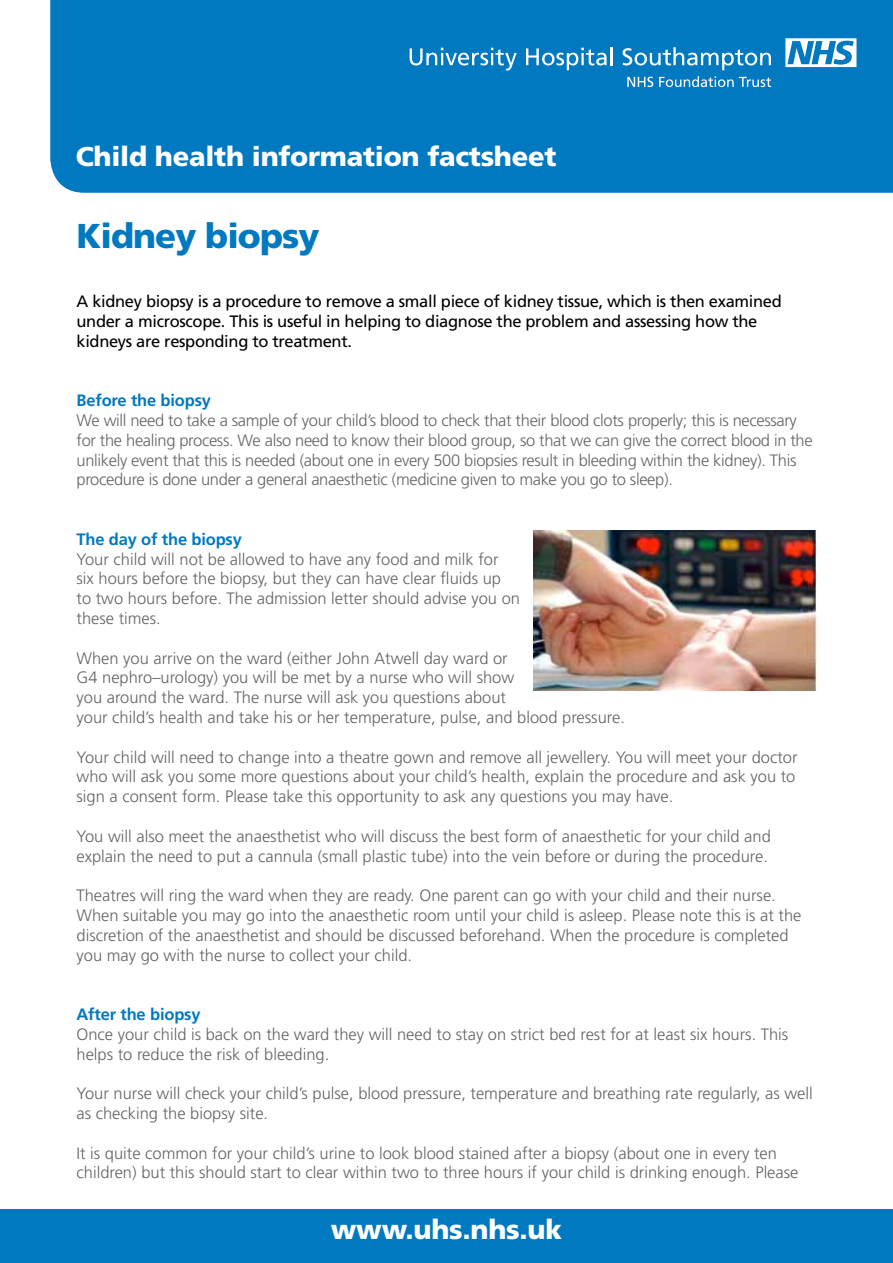
<style>
.page{position:relative;width:893px;height:1263px;background:#fff}
.page>*{position:absolute;margin:0;border:0;box-sizing:border-box;transform-origin:0 0}
.t1{font:900 34.5px "Frutiger";letter-spacing:-.025em;color:#0079c1}
.t2{font:900 27.15px "Frutiger";letter-spacing:-.01em;color:#fff}
.t3{font:300 16.5px/19.8px "Frutiger";color:#636466}
.t4{font:300 16.5px/19.8px "Frutiger";letter-spacing:-.02em;color:#636466}
.t5{font:16.5px/19.8px "Frutiger";letter-spacing:-.02em;color:#000}
.t6{font:700 16.5px "Frutiger";letter-spacing:-.01em;color:#0079c1}
</style>
<div class="page">
<div style="left:0;top:1209px;width:893px;height:54px;background:#0079c1"></div>
<div style="left:50px;top:0;width:843px;height:193px;background:#0079c1"></div>
<svg style="left:410px;top:48px;width:107px;height:23px;background:#3896ce"></svg>
<svg style="left:526px;top:48px;width:81px;height:22px"></svg>
<hr style="left:610px;top:47px;width:3px;height:18px;background:#fff">
<svg style="left:623px;top:47px;width:148px;height:23px;background:#3b98cf"></svg>
<svg style="left:627px;top:77px;width:26px;height:10px"></svg>
<svg style="left:659px;top:76px;width:112px;height:11px"></svg>
<svg style="left:785px;top:38px;width:71px;height:29px"></svg>
<img style="left:534px;top:530px;width:282px;height:160px">
<h2 class="t2" style="left:76px;top:140px;width:482px">Child health information factsheet</h2>
<h1 class="t1" style="left:77px;top:215px;width:245px">Kidney biopsy</h1>
<p class="t5" style="left:77px;top:291px;width:707px">A kidney biopsy is a procedure to remove a small piece of kidney tissue, which is then examined under a microscope. This is useful in helping to diagnose the problem and assessing how the kidneys are responding to treatment.</p>
<p class="t6" style="left:77px;top:391px;width:136px">Before the biopsy</p>
<p class="t4" style="left:77px;top:410px;width:738px">We will need to take a sample of your child’s blood to check that their blood clots properly; this is necessary for the healing process. We also need to know their blood group, so that we can give the correct blood in the unlikely event that this is needed (about one in every 500 biopsies result in bleeding within the kidney). This procedure is done under a general anaesthetic (medicine given to make you go to sleep).</p>
<p class="t6" style="left:77px;top:529px;width:167px">The day of the biopsy</p>
<p class="t3" style="left:77px;top:549px;width:445px">Your child will not be allowed to have any food and milk for six hours before the biopsy, but they can have clear fluids up<br>to two hours before. The admission letter should advise you on these times.</p>
<p class="t3" style="left:77px;top:648px;width:550px">When you arrive on the ward (either John Atwell day ward or<br>G4 nephro–urology) you will be met by a nurse who will show<br>you around the ward. The nurse will ask you questions about<br>your child’s health and take his or her temperature, pulse, and blood pressure.</p>
<p class="t3" style="left:77px;top:747px;width:722px">Your child will need to change into a theatre gown and remove all jewellery. You will meet your doctor who will ask you some more questions about your child’s health, explain the procedure and ask you to sign a consent form. Please take this opportunity to ask any questions you may have.</p>
<p class="t3" style="left:77px;top:826px;width:696px">You will also meet the anaesthetist who will discuss the best form of anaesthetic for your child and explain the need to put a cannula (small plastic tube) into the vein before or during the procedure.</p>
<p class="t3" style="left:77px;top:885px;width:726px">Theatres will ring the ward when they are ready. One parent can go with your child and their nurse.<br>When suitable you may go into the anaesthetic room until your child is asleep. Please note this is at the discretion of the anaesthetist and should be discussed beforehand. When the procedure is completed you may go with the nurse to collect your child.</p>
<p class="t6" style="left:77px;top:1005px;width:126px">After the biopsy</p>
<p class="t3" style="left:77px;top:1024px;width:713px">Once your child is back on the ward they will need to stay on strict bed rest for at least six hours. This helps to reduce the risk of bleeding.</p>
<p class="t3" style="left:77px;top:1083px;width:738px">Your nurse will check your child’s pulse, blood pressure, temperature and breathing rate regularly, as well as checking the biopsy site.</p>
<p class="t3" style="left:77px;top:1143px;width:723px">It is quite common for your child’s urine to look blood stained after a biopsy (about one in every ten children) but this should start to clear within two to three hours if your child is drinking enough. Please</p>
<h2 class="t2" style="left:331px;top:1213px;width:233px">www.uhs.nhs.uk</h2>
</div>
